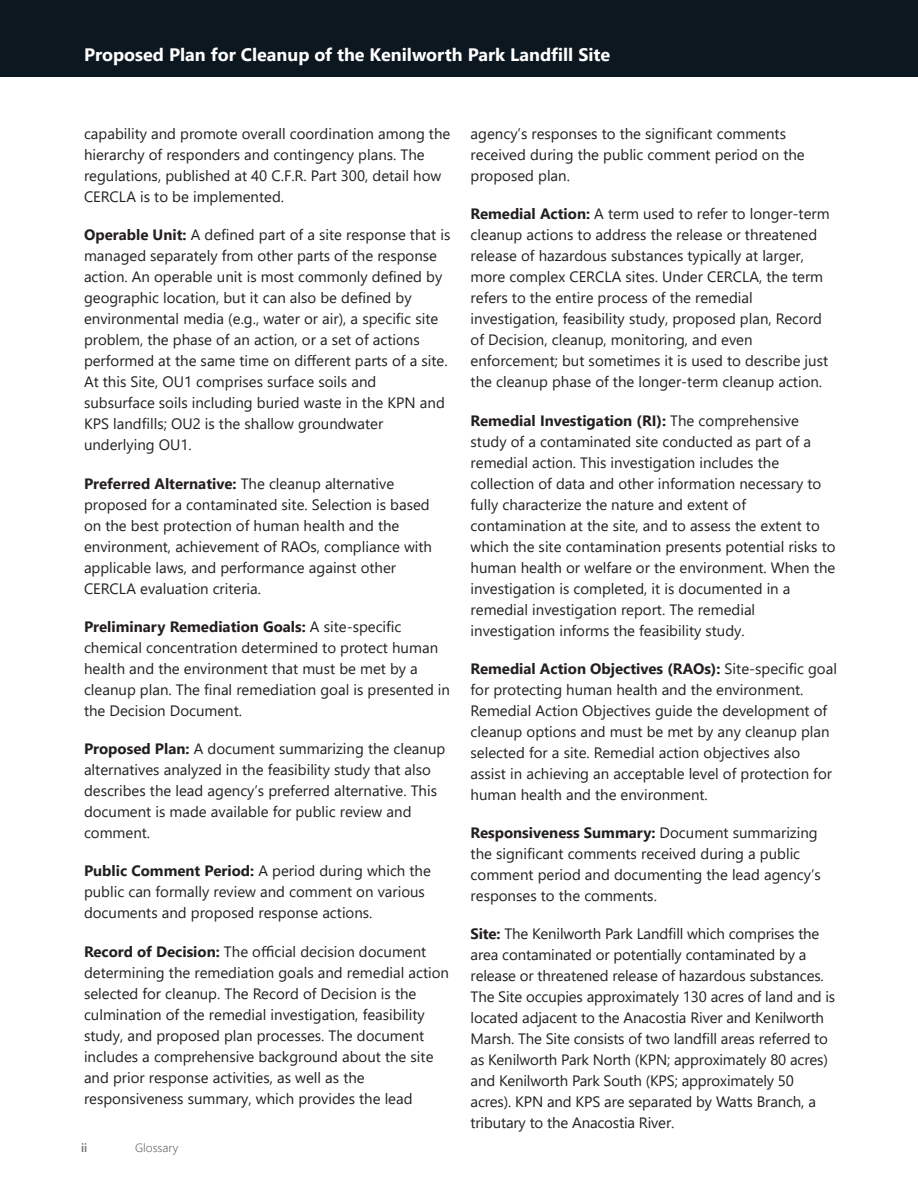
<style>
.page{position:relative;width:918px;height:1188px;background:#fff}
.page>*{position:absolute;margin:0;border:0;box-sizing:border-box;transform-origin:0 0}
.t1{font:700 18px "Segoe UI";color:#fff}
.t2{font:15px/21px "Segoe UI";color:#231f20}
.t3{font:300 12px "Segoe UI";color:#6c6d70}
.t4{font:600 12px "Segoe UI";color:#6c6d70}
.s1{font-weight:700}
</style>
<div class="page">
<div style="left:0;top:0;width:918px;height:76px;background:#0d1720"></div>
<p class="t1" style="left:84px;top:38px;width:528px">Proposed Plan for Cleanup of the Kenilworth Park Landfill Site</p>
<p class="t2" style="left:84px;top:122px;width:368px">capability and promote overall coordination among the hierarchy of responders and contingency plans. The regulations, published at 40 C.F.R. Part 300, detail how CERCLA is to be implemented.</p>
<p class="t2" style="left:84px;top:223px;width:368px"><span class="s1">Operable Unit:</span> A defined part of a site response that is managed separately from other parts of the response action. An operable unit is most commonly defined by geographic location, but it can also be defined by environmental media (e.g., water or air), a specific site problem, the phase of an action, or a set of actions performed at the same time on different parts of a site.<br>At this Site, OU1 comprises surface soils and subsurface soils including buried waste in the KPN and KPS landfills; OU2 is the shallow groundwater underlying OU1.</p>
<p class="t2" style="left:84px;top:472px;width:350px"><span class="s1">Preferred Alternative:</span> The cleanup alternative proposed for a contaminated site. Selection is based on the best protection of human health and the environment, achievement of RAOs, compliance with applicable laws, and performance against other CERCLA evaluation criteria.</p>
<p class="t2" style="left:84px;top:615px;width:368px"><span class="s1">Preliminary Remediation Goals:</span> A site-specific chemical concentration determined to protect human health and the environment that must be met by a cleanup plan. The final remediation goal is presented in the Decision Document.</p>
<p class="t2" style="left:84px;top:737px;width:363px"><span class="s1">Proposed Plan:</span> A document summarizing the cleanup alternatives analyzed in the feasibility study that also describes the lead agency’s preferred alternative. This document is made available for public review and comment.</p>
<p class="t2" style="left:84px;top:859px;width:348px"><span class="s1">Public Comment Period:</span> A period during which the public can formally review and comment on various documents and proposed response actions.</p>
<p class="t2" style="left:84px;top:940px;width:367px"><span class="s1">Record of Decision:</span> The official decision document determining the remediation goals and remedial action selected for cleanup. The Record of Decision is the culmination of the remedial investigation, feasibility study, and proposed plan processes. The document includes a comprehensive background about the site and prior response activities, as well as the responsiveness summary, which provides the lead</p>
<p class="t4" style="left:81px;top:1136px;width:8px">ii</p>
<p class="t3" style="left:135px;top:1136px;width:45px">Glossary</p>
<p class="t2" style="left:471px;top:122px;width:336px">agency’s responses to the significant comments received during the public comment period on the proposed plan.</p>
<p class="t2" style="left:471px;top:202px;width:361px"><span class="s1">Remedial Action:</span> A term used to refer to longer-term cleanup actions to address the release or threatened release of hazardous substances typically at larger, more complex CERCLA sites. Under CERCLA, the term refers to the entire process of the remedial investigation, feasibility study, proposed plan, Record of Decision, cleanup, monitoring, and even enforcement; but sometimes it is used to describe just the cleanup phase of the longer-term cleanup action.</p>
<p class="t2" style="left:471px;top:409px;width:367px"><span class="s1">Remedial Investigation (RI):</span> The comprehensive study of a contaminated site conducted as part of a remedial action. This investigation includes the collection of data and other information necessary to fully characterize the nature and extent of contamination at the site, and to assess the extent to which the site contamination presents potential risks to human health or welfare or the environment. When the investigation is completed, it is documented in a remedial investigation report. The remedial investigation informs the feasibility study.</p>
<p class="t2" style="left:471px;top:657px;width:368px"><span class="s1">Remedial Action Objectives (RAOs):</span> Site-specific goal for protecting human health and the environment.<br>Remedial Action Objectives guide the development of cleanup options and must be met by any cleanup plan selected for a site. Remedial action objectives also assist in achieving an acceptable level of protection for human health and the environment.</p>
<p class="t2" style="left:471px;top:821px;width:352px"><span class="s1">Responsiveness Summary:</span> Document summarizing the significant comments received during a public comment period and documenting the lead agency’s responses to the comments.</p>
<p class="t2" style="left:471px;top:922px;width:366px"><span class="s1">Site:</span> The Kenilworth Park Landfill which comprises the area contaminated or potentially contaminated by a release or threatened release of hazardous substances.<br>The Site occupies approximately 130 acres of land and is located adjacent to the Anacostia River and Kenilworth Marsh. The Site consists of two landfill areas referred to as Kenilworth Park North (KPN; approximately 80 acres) and Kenilworth Park South (KPS; approximately 50 acres). KPN and KPS are separated by Watts Branch, a tributary to the Anacostia River.</p>
</div>
